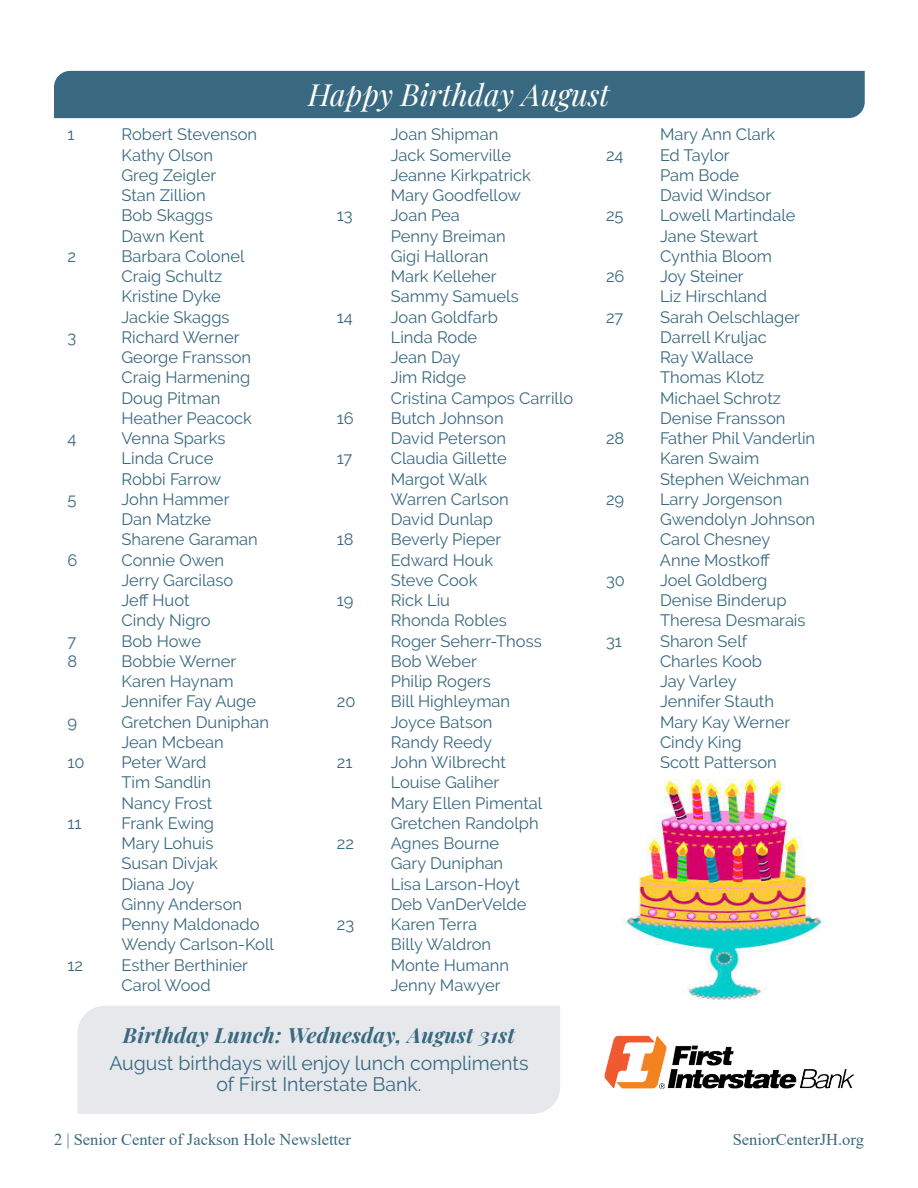
<style>
.page{position:relative;width:918px;height:1188px;background:#fff}
.page>*{position:absolute;margin:0;border:0;box-sizing:border-box;transform-origin:0 0}
.t1{font:italic 30px "Playfair Display";color:#fff}
.t2{font:italic 700 21px "Playfair Display";letter-spacing:.01em;color:#396980}
.t3{font:19.5px/21.8px "Raleway";color:#396980;text-align:center}
.t4{font:16.5px "Raleway";color:#396980}
.t5{font:16.5px "Times New Roman";color:#396980}
</style>
<div class="page">
<img style="left:621px;top:779px;width:203px;height:221px">
<div style="left:78px;top:1006px;width:482px;height:108px;background:#e6e8ec"></div>
<img style="left:604px;top:1035px;width:251px;height:54px">
<div style="left:54px;top:71px;width:811px;height:47px;background:#396980"></div>
<p class="t4" style="left:68px;top:125px;width:9px">1</p>
<p class="t4" style="left:122px;top:125px;width:137px">Robert Stevenson</p>
<p class="t4" style="left:122px;top:145px;width:93px">Kathy Olson</p>
<p class="t4" style="left:122px;top:165px;width:96px">Greg Zeigler</p>
<p class="t4" style="left:122px;top:186px;width:86px">Stan Zillion</p>
<p class="t4" style="left:122px;top:206px;width:93px">Bob Skaggs</p>
<p class="t4" style="left:122px;top:226px;width:84px">Dawn Kent</p>
<p class="t4" style="left:68px;top:246px;width:10px">2</p>
<p class="t4" style="left:122px;top:246px;width:125px">Barbara Colonel</p>
<p class="t4" style="left:122px;top:267px;width:102px">Craig Schultz</p>
<p class="t4" style="left:122px;top:287px;width:101px">Kristine Dyke</p>
<p class="t4" style="left:122px;top:307px;width:110px">Jackie Skaggs</p>
<p class="t4" style="left:68px;top:327px;width:10px">3</p>
<p class="t4" style="left:122px;top:327px;width:120px">Richard Werner</p>
<p class="t4" style="left:122px;top:348px;width:131px">George Fransson</p>
<p class="t4" style="left:122px;top:368px;width:130px">Craig Harmening</p>
<p class="t4" style="left:122px;top:388px;width:100px">Doug Pitman</p>
<p class="t4" style="left:122px;top:408px;width:132px">Heather Peacock</p>
<p class="t4" style="left:68px;top:429px;width:11px">4</p>
<p class="t4" style="left:122px;top:429px;width:106px">Venna Sparks</p>
<p class="t4" style="left:122px;top:449px;width:93px">Linda Cruce</p>
<p class="t4" style="left:122px;top:469px;width:101px">Robbi Farrow</p>
<p class="t4" style="left:68px;top:489px;width:10px">5</p>
<p class="t4" style="left:122px;top:489px;width:109px">John Hammer</p>
<p class="t4" style="left:122px;top:510px;width:91px">Dan Matzke</p>
<p class="t4" style="left:122px;top:530px;width:138px">Sharene Garaman</p>
<p class="t4" style="left:68px;top:550px;width:11px">6</p>
<p class="t4" style="left:122px;top:550px;width:104px">Connie Owen</p>
<p class="t4" style="left:122px;top:570px;width:113px">Jerry Garcilaso</p>
<p class="t4" style="left:121px;top:591px;width:70px">Jeff Huot</p>
<p class="t4" style="left:122px;top:611px;width:91px">Cindy Nigro</p>
<p class="t4" style="left:68px;top:631px;width:10px">7</p>
<p class="t4" style="left:122px;top:631px;width:81px">Bob Howe</p>
<p class="t4" style="left:68px;top:651px;width:11px">8</p>
<p class="t4" style="left:122px;top:651px;width:116px">Bobbie Werner</p>
<p class="t4" style="left:122px;top:672px;width:114px">Karen Haynam</p>
<p class="t4" style="left:122px;top:692px;width:136px">Jennifer Fay Auge</p>
<p class="t4" style="left:68px;top:712px;width:11px">9</p>
<p class="t4" style="left:122px;top:712px;width:149px">Gretchen Duniphan</p>
<p class="t4" style="left:122px;top:732px;width:104px">Jean Mcbean</p>
<p class="t4" style="left:68px;top:753px;width:19px">10</p>
<p class="t4" style="left:122px;top:753px;width:86px">Peter Ward</p>
<p class="t4" style="left:122px;top:773px;width:91px">Tim Sandlin</p>
<p class="t4" style="left:122px;top:793px;width:92px">Nancy Frost</p>
<p class="t4" style="left:68px;top:813px;width:16px">11</p>
<p class="t4" style="left:122px;top:813px;width:94px">Frank Ewing</p>
<p class="t4" style="left:122px;top:834px;width:94px">Mary Lohuis</p>
<p class="t4" style="left:122px;top:854px;width:98px">Susan Divjak</p>
<p class="t4" style="left:122px;top:874px;width:75px">Diana Joy</p>
<p class="t4" style="left:122px;top:894px;width:122px">Ginny Anderson</p>
<p class="t4" style="left:122px;top:915px;width:140px">Penny Maldonado</p>
<p class="t4" style="left:122px;top:935px;width:154px">Wendy Carlson-Koll</p>
<p class="t4" style="left:68px;top:955px;width:17px">12</p>
<p class="t4" style="left:122px;top:955px;width:128px">Esther Berthinier</p>
<p class="t4" style="left:122px;top:975px;width:91px">Carol Wood</p>
<p class="t1" style="left:308px;top:72px;width:303px">Happy Birthday August</p>
<p class="t4" style="left:391px;top:125px;width:109px">Joan Shipman</p>
<p class="t4" style="left:391px;top:145px;width:122px">Jack Somerville</p>
<p class="t4" style="left:391px;top:165px;width:142px">Jeanne Kirkpatrick</p>
<p class="t4" style="left:391px;top:186px;width:132px">Mary Goodfellow</p>
<p class="t4" style="left:337px;top:206px;width:17px">13</p>
<p class="t4" style="left:391px;top:206px;width:71px">Joan Pea</p>
<p class="t4" style="left:391px;top:226px;width:116px">Penny Breiman</p>
<p class="t4" style="left:391px;top:246px;width:99px">Gigi Halloran</p>
<p class="t4" style="left:391px;top:267px;width:107px">Mark Kelleher</p>
<p class="t4" style="left:391px;top:287px;width:130px">Sammy Samuels</p>
<p class="t4" style="left:337px;top:307px;width:18px">14</p>
<p class="t4" style="left:391px;top:307px;width:109px">Joan Goldfarb</p>
<p class="t4" style="left:391px;top:327px;width:88px">Linda Rode</p>
<p class="t4" style="left:391px;top:348px;width:71px">Jean Day</p>
<p class="t4" style="left:391px;top:368px;width:77px">Jim Ridge</p>
<p class="t4" style="left:391px;top:388px;width:184px">Cristina Campos Carrillo</p>
<p class="t4" style="left:337px;top:408px;width:19px">16</p>
<p class="t4" style="left:391px;top:408px;width:114px">Butch Johnson</p>
<p class="t4" style="left:391px;top:429px;width:117px">David Peterson</p>
<p class="t4" style="left:337px;top:449px;width:17px">17</p>
<p class="t4" style="left:391px;top:449px;width:118px">Claudia Gillette</p>
<p class="t4" style="left:391px;top:469px;width:98px">Margot Walk</p>
<p class="t4" style="left:391px;top:489px;width:120px">Warren Carlson</p>
<p class="t4" style="left:391px;top:510px;width:104px">David Dunlap</p>
<p class="t4" style="left:337px;top:530px;width:18px">18</p>
<p class="t4" style="left:391px;top:530px;width:112px">Beverly Pieper</p>
<p class="t4" style="left:391px;top:550px;width:104px">Edward Houk</p>
<p class="t4" style="left:391px;top:570px;width:88px">Steve Cook</p>
<p class="t4" style="left:337px;top:591px;width:18px">19</p>
<p class="t4" style="left:391px;top:591px;width:61px">Rick Liu</p>
<p class="t4" style="left:391px;top:611px;width:118px">Rhonda Robles</p>
<p class="t4" style="left:391px;top:631px;width:153px">Roger Seherr-Thoss</p>
<p class="t4" style="left:391px;top:651px;width:88px">Bob Weber</p>
<p class="t4" style="left:391px;top:672px;width:102px">Philip Rogers</p>
<p class="t4" style="left:337px;top:692px;width:20px">20</p>
<p class="t4" style="left:391px;top:692px;width:121px">Bill Highleyman</p>
<p class="t4" style="left:391px;top:712px;width:103px">Joyce Batson</p>
<p class="t4" style="left:391px;top:732px;width:103px">Randy Reedy</p>
<p class="t4" style="left:337px;top:753px;width:17px">21</p>
<p class="t4" style="left:391px;top:753px;width:117px">John Wilbrecht</p>
<p class="t4" style="left:391px;top:773px;width:110px">Louise Galiher</p>
<p class="t4" style="left:391px;top:793px;width:153px">Mary Ellen Pimental</p>
<p class="t4" style="left:391px;top:813px;width:149px">Gretchen Randolph</p>
<p class="t4" style="left:337px;top:834px;width:19px">22</p>
<p class="t4" style="left:391px;top:834px;width:110px">Agnes Bourne</p>
<p class="t4" style="left:391px;top:854px;width:114px">Gary Duniphan</p>
<p class="t4" style="left:391px;top:874px;width:131px">Lisa Larson-Hoyt</p>
<p class="t4" style="left:391px;top:894px;width:137px">Deb VanDerVelde</p>
<p class="t4" style="left:337px;top:915px;width:19px">23</p>
<p class="t4" style="left:391px;top:915px;width:88px">Karen Terra</p>
<p class="t4" style="left:391px;top:935px;width:102px">Billy Waldron</p>
<p class="t4" style="left:391px;top:955px;width:120px">Monte Humann</p>
<p class="t4" style="left:391px;top:975px;width:111px">Jenny Mawyer</p>
<p class="t4" style="left:660px;top:125px;width:117px">Mary Ann Clark</p>
<p class="t4" style="left:606px;top:145px;width:19px">24</p>
<p class="t4" style="left:660px;top:145px;width:71px">Ed Taylor</p>
<p class="t4" style="left:660px;top:165px;width:81px">Pam Bode</p>
<p class="t4" style="left:660px;top:186px;width:113px">David Windsor</p>
<p class="t4" style="left:606px;top:206px;width:19px">25</p>
<p class="t4" style="left:660px;top:206px;width:137px">Lowell Martindale</p>
<p class="t4" style="left:660px;top:226px;width:100px">Jane Stewart</p>
<p class="t4" style="left:660px;top:246px;width:114px">Cynthia Bloom</p>
<p class="t4" style="left:606px;top:267px;width:20px">26</p>
<p class="t4" style="left:660px;top:267px;width:85px">Joy Steiner</p>
<p class="t4" style="left:660px;top:287px;width:109px">Liz Hirschland</p>
<p class="t4" style="left:606px;top:307px;width:19px">27</p>
<p class="t4" style="left:660px;top:307px;width:141px">Sarah Oelschlager</p>
<p class="t4" style="left:660px;top:327px;width:108px">Darrell Kruljac</p>
<p class="t4" style="left:660px;top:348px;width:95px">Ray Wallace</p>
<p class="t4" style="left:660px;top:368px;width:106px">Thomas Klotz</p>
<p class="t4" style="left:660px;top:388px;width:123px">Michael Schrotz</p>
<p class="t4" style="left:660px;top:408px;width:127px">Denise Fransson</p>
<p class="t4" style="left:606px;top:429px;width:20px">28</p>
<p class="t4" style="left:660px;top:429px;width:157px">Father Phil Vanderlin</p>
<p class="t4" style="left:660px;top:449px;width:101px">Karen Swaim</p>
<p class="t4" style="left:660px;top:469px;width:151px">Stephen Weichman</p>
<p class="t4" style="left:606px;top:489px;width:20px">29</p>
<p class="t4" style="left:660px;top:489px;width:124px">Larry Jorgenson</p>
<p class="t4" style="left:660px;top:510px;width:157px">Gwendolyn Johnson</p>
<p class="t4" style="left:660px;top:530px;width:112px">Carol Chesney</p>
<p class="t4" style="left:660px;top:550px;width:112px">Anne Mostkoff</p>
<p class="t4" style="left:606px;top:570px;width:20px">30</p>
<p class="t4" style="left:660px;top:570px;width:109px">Joel Goldberg</p>
<p class="t4" style="left:660px;top:591px;width:128px">Denise Binderup</p>
<p class="t4" style="left:660px;top:611px;width:147px">Theresa Desmarais</p>
<p class="t4" style="left:606px;top:631px;width:17px">31</p>
<p class="t4" style="left:660px;top:631px;width:89px">Sharon Self</p>
<p class="t4" style="left:660px;top:651px;width:104px">Charles Koob</p>
<p class="t4" style="left:660px;top:672px;width:78px">Jay Varley</p>
<p class="t4" style="left:660px;top:692px;width:116px">Jennifer Stauth</p>
<p class="t4" style="left:660px;top:712px;width:132px">Mary Kay Werner</p>
<p class="t4" style="left:660px;top:732px;width:83px">Cindy King</p>
<p class="t4" style="left:660px;top:753px;width:118px">Scott Patterson</p>
<p class="t2" style="left:123px;top:1018px;width:393px">Birthday Lunch: Wednesday, August 31st</p>
<p class="t3" style="left:109px;top:1052px;width:421px">August birthdays will enjoy lunch compliments of First Interstate Bank.</p>
<p class="t5" style="left:54px;top:1128px;width:299px">2 | Senior Center of Jackson Hole Newsletter</p>
<p class="t5" style="left:733px;top:1128px;width:133px">SeniorCenterJH.org</p>
</div>
